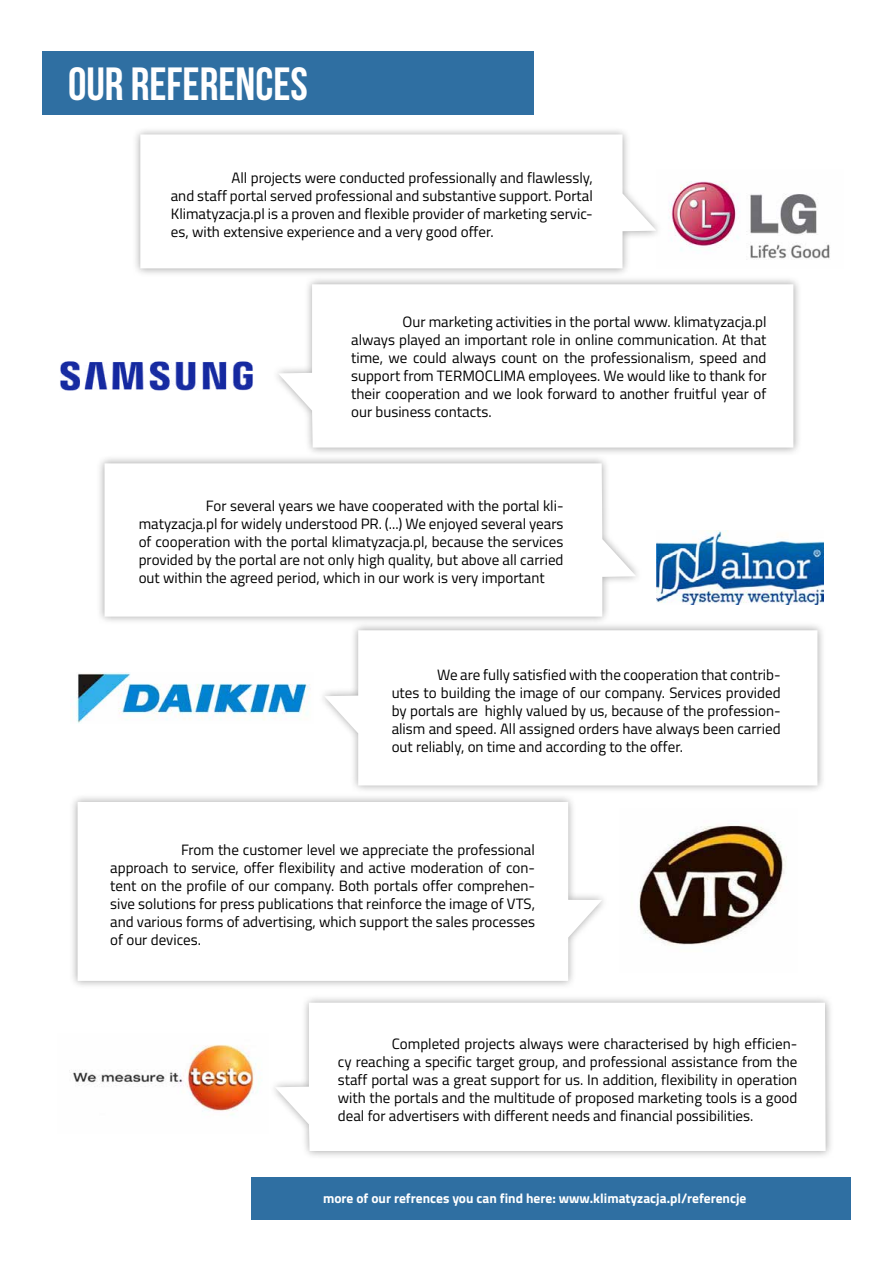
<style>
.page{position:relative;width:893px;height:1263px;background:#fff}
.page>*{position:absolute;margin:0;border:0;box-sizing:border-box;transform-origin:0 0}
.t1{font:46.5px "Bebas Neue";color:#fff}
.t2{font:15px/18px "Titillium Web";color:#000;text-align:justify}
.t3{font:700 13.5px "Titillium Web";color:#fff}
</style>
<div class="page">
<img style="left:668px;top:181px;width:162px;height:79px">
<div style="left:132px;top:126px;width:531px;height:150px;background:#000;opacity:.35"></div>
<svg style="left:140px;top:134px;width:516px;height:134px"></svg>
<div style="left:317px;top:622px;width:509px;height:172px;background:#000;opacity:.35"></div>
<svg style="left:324px;top:630px;width:493px;height:155px"></svg>
<div style="left:96px;top:455px;width:547px;height:170px;background:#000;opacity:.35"></div>
<svg style="left:105px;top:463px;width:531px;height:154px"></svg>
<div style="left:271px;top:276px;width:531px;height:180px;background:#000;opacity:.35"></div>
<svg style="left:278px;top:284px;width:515px;height:164px"></svg>
<div style="left:268px;top:994px;width:566px;height:166px;background:#000;opacity:.35"></div>
<svg style="left:275px;top:1003px;width:551px;height:148px"></svg>
<div style="left:69px;top:793px;width:541px;height:196px;background:#000;opacity:.35"></div>
<svg style="left:78px;top:802px;width:524px;height:179px"></svg>
<img style="left:60px;top:361px;width:193px;height:30px">
<img style="left:656px;top:531px;width:168px;height:74px">
<div style="left:43px;top:51px;width:491px;height:63px;background:#2f6fa2"></div>
<img style="left:639px;top:825px;width:148px;height:121px">
<img style="left:76px;top:672px;width:235px;height:51px">
<img style="left:69px;top:1044px;width:193px;height:71px">
<div style="left:251px;top:1177px;width:600px;height:42px;background:#2f6fa2"></div>
<h1 class="t1" style="left:68px;top:59px;width:241px">OUR REFERENCEs</h1>
<p class="t2" style="left:171px;top:168px;width:424px;text-indent:61px">All projects were conducted professionally and flawlessly, and staff portal served professional and substantive support. Portal Klimatyzacja.pl is a proven and flexible provider of marketing servic&shy;es, with extensive experience and a very good offer.</p>
<p class="t2" style="left:351px;top:312px;width:417px;text-indent:52px">Our marketing activities in the portal www. klimatyzacja.pl always played an important role in online communication. At that time, we could always count on the professionalism, speed and support from TERMOCLIMA employees. We would like to thank for their cooperation and we look forward to another fruitful year of our business contacts.</p>
<p class="t2" style="left:139px;top:496px;width:426px;text-indent:67px">For several years we have cooperated with the portal kli&shy;matyzacja.pl for widely understood PR. (...) We enjoyed several years of cooperation with the portal klimatyzacja.pl, because the services provided by the portal are not only high quality, but above all carried out within the agreed period, which in our work is very important</p>
<p class="t2" style="left:392px;top:665px;width:390px;text-indent:45px">We are fully satisfied with the cooperation that contrib&shy;utes to building the image of our company. Services provided by portals are highly valued by us, because of the profession&shy;alism and speed. All assigned orders have always been carried out reliably, on time and according to the offer.</p>
<p class="t2" style="left:110px;top:840px;width:426px;text-indent:71px">From the customer level we appreciate the professional approach to service, offer flexibility and active moderation of con&shy;tent on the profile of our company. Both portals offer comprehen&shy;sive solutions for press publications that reinforce the image of VTS, and various forms of advertising, which support the sales processes of our devices.</p>
<p class="t2" style="left:338px;top:1034px;width:461px;text-indent:54px">Completed projects always were characterised by high efficien&shy;cy reaching a specific target group, and professional assistance from the staff portal was a great support for us. In addition, flexibility in operation with the portals and the multitude of proposed marketing tools is a good deal for advertisers with different needs and financial possibilities.</p>
<p class="t3" style="left:323px;top:1188px;width:425px">more of our refrences you can find here: www.klimatyzacja.pl/referencje</p>
</div>
